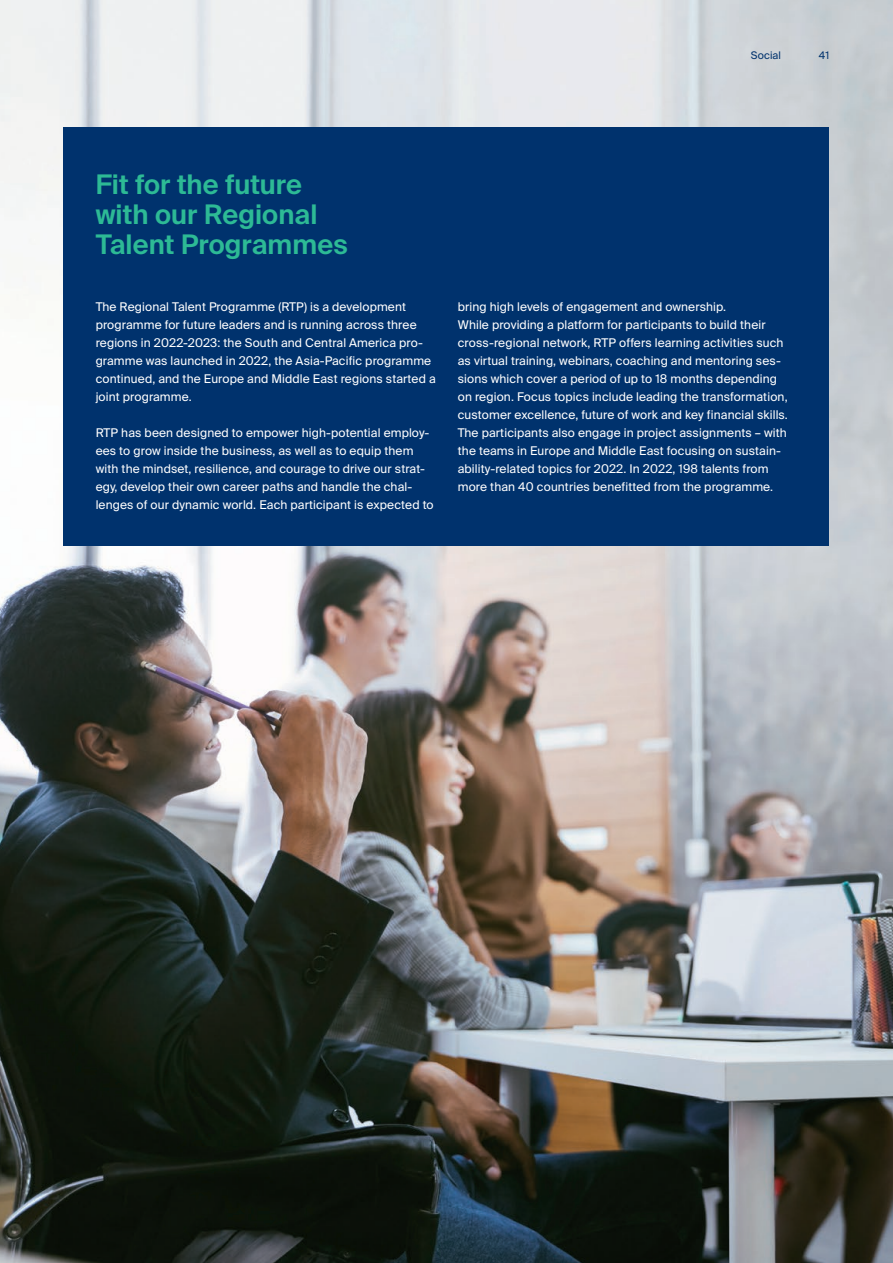
<style>
.page{position:relative;width:893px;height:1263px;background:#fff}
.page>*{position:absolute;margin:0;border:0;box-sizing:border-box;transform-origin:0 0}
.t1{font:600 27px/30px "Suisse Intl";letter-spacing:.005em;color:#2dba95}
.t2{font:12px/18px "Suisse Intl";letter-spacing:.01em;color:#fff}
.t3{font:10.5px "Suisse Intl";letter-spacing:.01em;color:#00326d}
</style>
<div class="page">
<img style="left:0;top:0;width:893px;height:1263px">
<div style="left:64px;top:128px;width:765px;height:418px;background:#00326d"></div>
<p class="t3" style="left:751px;top:49px;width:32px">Social</p>
<p class="t3" style="left:819px;top:49px;width:12px">41</p>
<h1 class="t1" style="left:96px;top:170px;width:253px">Fit for the future with our Regional<br>Talent Programmes</h1>
<p class="t2" style="left:96px;top:298px;width:342px">The Regional Talent Programme (RTP) is a development programme for future leaders and is running across three regions in 2022-2023: the South and Central America pro&shy;gramme was launched in 2022, the Asia-Pacific programme continued, and the Europe and Middle East regions started a joint programme.</p>
<p class="t2" style="left:96px;top:424px;width:340px">RTP has been designed to empower high-potential employ&shy;ees to grow inside the business, as well as to equip them with the mindset, resilience, and courage to drive our strat&shy;egy, develop their own career paths and handle the chal&shy;lenges of our dynamic world. Each participant is expected to</p>
<p class="t2" style="left:458px;top:298px;width:332px">bring high levels of engagement and ownership.<br>While providing a platform for participants to build their cross-regional network, RTP offers learning activities such as virtual training, webinars, coaching and mentoring ses&shy;sions which cover a period of up to 18 months depending on region. Focus topics include leading the transformation, customer excellence, future of work and key financial skills.<br>The participants also engage in project assignments – with the teams in Europe and Middle East focusing on sustain&shy;ability-related topics for 2022. In 2022, 198 talents from more than 40 countries benefitted from the programme.</p>
</div>
